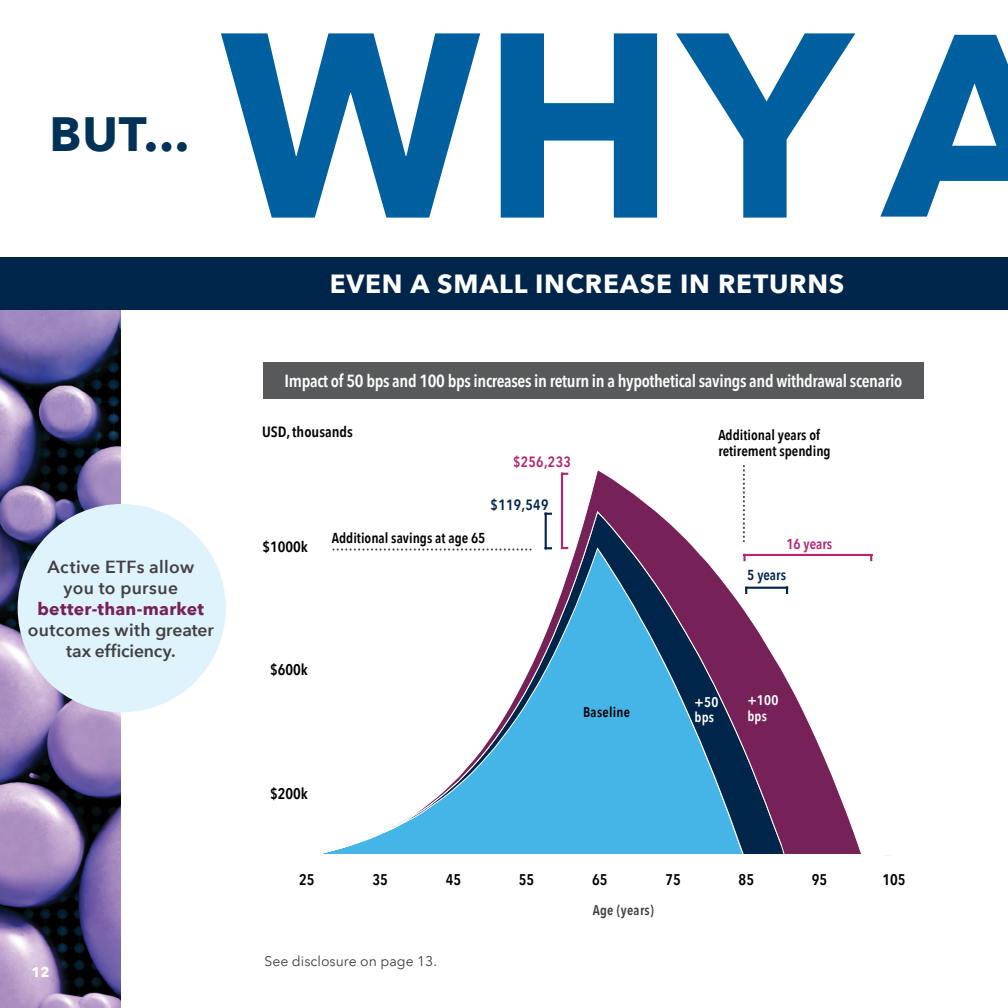
<style>
.page{position:relative;width:1008px;height:1008px;background:#fff}
.page>*{position:absolute;margin:0;border:0;box-sizing:border-box;transform-origin:0 0}
.t1{font:700 48.12px "Avenir Next LT Com";color:#003257}
.t2{font:700 26.25px "Avenir Next LT Com";letter-spacing:.03em;color:#fff}
.t3{font:600 condensed 17.5px "Avenir Next LT Com";letter-spacing:-.02em;color:#fff}
.t4{font:600 17.5px/21px "Avenir Next LT Com";letter-spacing:.02em;color:#414042;text-align:center}
.t5{font:600 condensed 15.4px "Avenir Next LT Com";color:#000}
.t6{font:600 condensed 14.88px "Avenir Next LT Com";color:#000}
.t7{font:600 condensed 14.88px "Avenir Next LT Com";letter-spacing:.02em;color:#b42672}
.t8{font:600 condensed 14.88px "Avenir Next LT Com";letter-spacing:.02em;color:#00254a}
.t9{font:600 condensed 14.35px/15.4px "Avenir Next LT Com";color:#000}
.t10{font:600 condensed 14.35px "Avenir Next LT Com";color:#b42672}
.t11{font:600 condensed 14.35px "Avenir Next LT Com";color:#00254a}
.t12{font:14px "Avenir Next LT Com";color:#414042}
.t13{font:600 condensed 14px/15.8px "Avenir Next LT Com";letter-spacing:.02em;color:#fff}
.t14{font:600 condensed 14px "Avenir Next LT Com";letter-spacing:.02em;color:#414042}
.t15{font:600 condensed 14px "Avenir Next LT Com";letter-spacing:.02em;color:#000}
.t16{font:700 14px "Avenir Next LT Com";color:#fff}
.s1{font-weight:700;color:#762157}
</style>
<div class="page">
<div style="left:263px;top:362px;width:661px;height:37px;background:#58595b"></div>
<img style="left:0;top:310px;width:121px;height:698px">
<div style="left:0;top:257px;width:1008px;height:53px;background:#00254a"></div>
<svg style="left:221px;top:33px;width:259px;height:185px;fill:#005f9e"></svg>
<svg style="left:501px;top:33px;width:156px;height:185px"></svg>
<svg style="left:676px;top:33px;width:179px;height:185px"></svg>
<div style="left:18px;top:504px;width:208px;height:208px;background:#dff3fd;border-radius:50%"></div>
<svg style="left:880px;top:35px;width:128px;height:182px"></svg>
<svg style="left:314px;top:470px;width:577px;height:386px"></svg>
<svg style="left:743px;top:466px;width:2px;height:76px"></svg>
<svg style="left:743px;top:556px;width:3px;height:5px"></svg>
<hr style="left:743px;top:554px;width:130px;height:2px;background:#b42672">
<svg style="left:333px;top:548px;width:199px;height:3px"></svg>
<div style="left:303px;top:854px;width:575px;height:5px;background:#fff"></div>
<h1 class="t1" style="left:50px;top:105px;width:141px">BUT...</h1>
<p class="t4" style="left:28px;top:556px;width:187px">Active ETFs allow<br>you to pursue <span class="s1">better-than-market </span>outcomes with greater tax efficiency.</p>
<p class="t16" style="left:32px;top:963px;width:20px">12</p>
<h3 class="t2" style="left:330px;top:268px;width:516px">EVEN A SMALL INCREASE IN RETURNS</h3>
<p class="t3" style="left:285px;top:370px;width:619px">Impact of 50 bps and 100 bps increases in return in a hypothetical savings and withdrawal scenario</p>
<p class="t6" style="left:262px;top:423px;width:92px">USD, thousands</p>
<p class="t7" style="left:513px;top:453px;width:59px">$256,233</p>
<p class="t8" style="left:491px;top:495px;width:59px">$119,549</p>
<p class="t6" style="left:262px;top:538px;width:47px">$1000k</p>
<p class="t9" style="left:332px;top:530px;width:155px">Additional savings at age 65</p>
<p class="t9" style="left:718px;top:427px;width:114px">Additional years of retirement spending</p>
<p class="t10" style="left:786px;top:535px;width:47px">16 years</p>
<p class="t11" style="left:747px;top:566px;width:40px">5 years</p>
<p class="t5" style="left:270px;top:661px;width:39px">$600k</p>
<p class="t5" style="left:270px;top:784px;width:39px">$200k</p>
<p class="t15" style="left:583px;top:703px;width:49px">Baseline</p>
<p class="t13" style="left:694px;top:694px;width:25px">+50 bps</p>
<p class="t13" style="left:747px;top:692px;width:33px">+100 bps</p>
<p class="t5" style="left:299px;top:870px;width:17px">25</p>
<p class="t5" style="left:372px;top:870px;width:17px">35</p>
<p class="t5" style="left:446px;top:870px;width:17px">45</p>
<p class="t5" style="left:519px;top:870px;width:17px">55</p>
<p class="t5" style="left:592px;top:870px;width:17px">65</p>
<p class="t5" style="left:665px;top:870px;width:17px">75</p>
<p class="t5" style="left:739px;top:870px;width:17px">85</p>
<p class="t5" style="left:812px;top:870px;width:17px">95</p>
<p class="t5" style="left:882px;top:870px;width:25px">105</p>
<p class="t12" style="left:265px;top:953px;width:174px">See disclosure on page 13.</p>
<p class="t14" style="left:593px;top:902px;width:63px">Age (years)</p>
</div>
